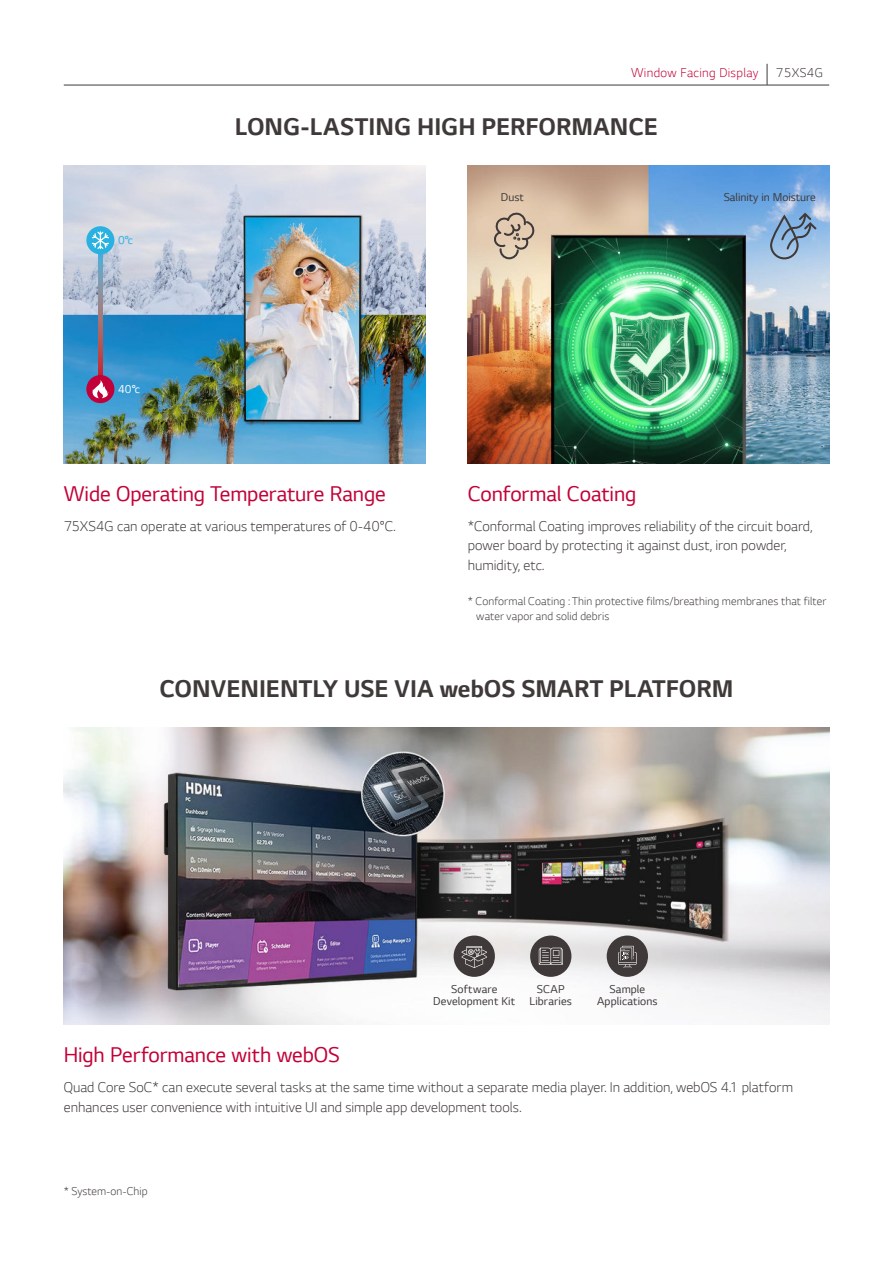
<style>
.page{position:relative;width:893px;height:1263px;background:#fff}
.page>*{position:absolute;margin:0;border:0;box-sizing:border-box;transform-origin:0 0}
.t1{font:700 25.5px "LG Smart";color:#3f3a39}
.t2{font:22.5px "LG Smart";letter-spacing:-.005em;color:#c30037}
.t3{font:300 15px/19.5px "LG Smart";color:#3f3a39}
.t4{font:300 13.5px "LG Smart";letter-spacing:.025em;color:#c30037}
.t5{font:300 13.5px "LG Smart";letter-spacing:.025em;color:#3f3a39}
.t6{font:300 12px/15px "LG Smart";letter-spacing:.01em;color:#3f3a39}
.t7{font:12px/12px "LG Smart";letter-spacing:.01em;color:#3f3a39;text-align:center}
.t8{font:12px "LG Smart";color:#fff}
.t9{font:12px "LG Smart";color:#29b1e2}
</style>
<div class="page">
<hr style="left:64px;top:85px;width:765px;height:1px;background:#3f3a39">
<svg style="left:767px;top:64px;width:1px;height:21px"></svg>
<img style="left:64px;top:727px;width:765px;height:298px">
<div style="left:530px;top:935px;width:41px;height:42px;background:#3f3a39;border-radius:50%"></div>
<svg style="left:539px;top:948px;width:24px;height:17px"></svg>
<div style="left:454px;top:935px;width:41px;height:42px;background:#3f3a39;border-radius:50%"></div>
<svg style="left:462px;top:946px;width:25px;height:22px"></svg>
<div style="left:607px;top:935px;width:41px;height:42px;background:#3f3a39;border-radius:50%"></div>
<svg style="left:618px;top:946px;width:19px;height:22px"></svg>
<img style="left:64px;top:166px;width:361px;height:297px">
<img style="left:468px;top:166px;width:361px;height:297px">
<svg style="left:493px;top:210px;width:44px;height:51px;background:#c9b59e"></svg>
<div style="left:770px;top:215px;width:29px;height:44px;border:2px solid #3f3a39;border-radius:13px"></div>
<svg style="left:780px;top:211px;width:38px;height:40px;background:#81a2c4"></svg>
<svg style="left:98px;top:254px;width:5px;height:121px"></svg>
<div style="left:86px;top:226px;width:28px;height:28px;background:#29b1e2;border-radius:50%"></div>
<svg style="left:91px;top:231px;width:18px;height:19px"></svg>
<div style="left:86px;top:375px;width:28px;height:28px;background:#c30037;border-radius:50%"></div>
<svg style="left:92px;top:380px;width:17px;height:18px"></svg>
<p class="t4" style="left:631px;top:67px;width:129px">Window Facing Display</p>
<p class="t5" style="left:776px;top:67px;width:49px">75XS4G</p>
<h1 class="t1" style="left:235px;top:118px;width:425px">LONG-LASTING HIGH PERFORMANCE</h1>
<p class="t9" style="left:118px;top:235px;width:16px">0°c</p>
<p class="t8" style="left:118px;top:384px;width:23px">40°c</p>
<h2 class="t2" style="left:64px;top:484px;width:323px">Wide Operating Temperature Range</h2>
<p class="t3" style="left:64px;top:517px;width:333px">75XS4G can operate at various temperatures of 0-40°C.</p>
<p class="t7" style="left:501px;top:192px;width:24px">Dust</p>
<p class="t7" style="left:724px;top:192px;width:93px">Salinity in Moisture</p>
<h2 class="t2" style="left:468px;top:484px;width:170px">Conformal Coating</h2>
<p class="t3" style="left:468px;top:517px;width:346px">*Conformal Coating improves reliability of the circuit board, power board by protecting it against dust, iron powder, humidity, etc.</p>
<p class="t6" style="left:476px;top:594px;width:351px;text-indent:-9px">* Conformal Coating : Thin protective films/breathing membranes that filter water vapor and solid debris</p>
<h1 class="t1" style="left:159px;top:679px;width:575px">CONVENIENTLY USE VIA webOS SMART PLATFORM</h1>
<p class="t7" style="left:433px;top:984px;width:83px">Software<br>Development Kit</p>
<p class="t7" style="left:597px;top:984px;width:62px">Sample<br>Applications</p>
<p class="t7" style="left:530px;top:984px;width:44px">SCAP<br>Libraries</p>
<h2 class="t2" style="left:64px;top:1046px;width:278px">High Performance with webOS</h2>
<p class="t3" style="left:64px;top:1079px;width:731px">Quad Core SoC* can execute several tasks at the same time without a separate media player. In addition, webOS 4.1 platform enhances user convenience with intuitive UI and simple app development tools.</p>
<p class="t6" style="left:64px;top:1185px;width:85px">* System-on-Chip</p>
</div>
